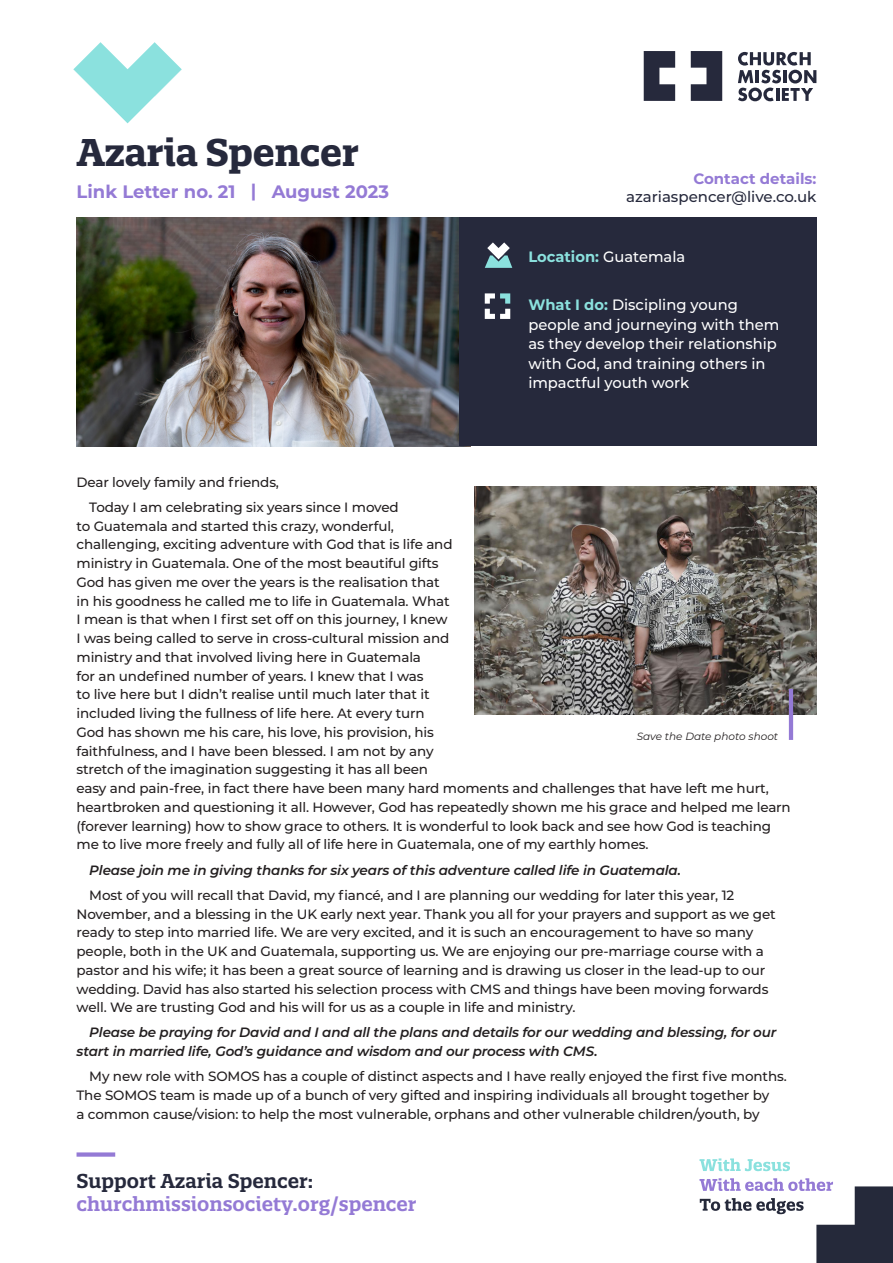
<style>
.page{position:relative;width:893px;height:1263px;background:#fff}
.page>*{position:absolute;margin:0;border:0;box-sizing:border-box;transform-origin:0 0}
.t1{font:700 37.5px "Quatro Slab";letter-spacing:-.01em;color:#26293c}
.t2{font:600 19.5px "Quatro Slab";color:#947ad5}
.t3{font:600 19.5px "Quatro Slab";color:#26293c}
.t4{font:700 18px "Montserrat";color:#947ad5}
.t5{font:500 15px/19.5px "Montserrat";color:#fff}
.t6{font:500 15px "Montserrat";color:#26293c}
.t7{font:700 15px "Montserrat";color:#8be1de}
.t8{font:700 15px "Montserrat";color:#947ad5}
.t9{font:500 13.5px/18.8px "Montserrat";letter-spacing:-.01em;color:#231f20}
.t10{font:italic 600 13.5px/18.8px "Montserrat";letter-spacing:-.01em;color:#231f20}
.t11{font:italic 10.5px "Montserrat";color:#231f20}
.s1{font-weight:500;color:#fff}
.s2{font-weight:700;color:#8be1de}
</style>
<div class="page">
<img style="left:475px;top:487px;width:341px;height:227px">
<hr style="left:789px;top:689px;width:4px;height:51px;background:#947ad5">
<img style="left:77px;top:218px;width:382px;height:228px">
<div style="left:459px;top:217px;width:357px;height:229px;background:#26293c"></div>
<svg style="left:73px;top:42px;width:109px;height:81px"></svg>
<svg style="left:691px;top:51px;width:31px;height:50px"></svg>
<svg style="left:644px;top:51px;width:31px;height:50px"></svg>
<svg style="left:738px;top:52px;width:78px;height:49px"></svg>
<svg style="left:485px;top:242px;width:27px;height:26px"></svg>
<svg style="left:485px;top:293px;width:25px;height:26px"></svg>
<div style="left:77px;top:1152px;width:38px;height:5px;background:#947ad5"></div>
<svg style="left:699px;top:1158px;width:91px;height:13px"></svg>
<svg style="left:699px;top:1178px;width:194px;height:85px"></svg>
<h1 class="t1" style="left:77px;top:129px;width:284px">Azaria Spencer</h1>
<h3 class="t4" style="left:77px;top:179px;width:314px">Link Letter no. 21 | August 2023</h3>
<p class="t8" style="left:693px;top:168px;width:125px">Contact details:</p>
<p class="t6" style="left:626px;top:186px;width:192px">azariaspencer@live.co.uk</p>
<p class="t7" style="left:528px;top:246px;width:158px">Location: <span class="s1">Guatemala</span></p>
<p class="t5" style="left:528px;top:294px;width:253px"><span class="s2">What I do:</span> Discipling young people and journeying with them as they develop their relationship with God, and training others in impactful youth work</p>
<p class="t9" style="left:89px;top:469px;width:311px;line-height:25px;text-indent:-13px">Dear lovely family and friends,<br>Today I am celebrating six years since I moved</p>
<p class="t9" style="left:77px;top:516px;width:716px">to Guatemala and started this crazy, wonderful,<br>challenging, exciting adventure with God that is life and<br>ministry in Guatemala. One of the most beautiful gifts<br>God has given me over the years is the realisation that<br>in his goodness he called me to life in Guatemala. What<br>I mean is that when I first set off on this journey, I knew<br>I was being called to serve in cross-cultural mission and<br>ministry and that involved living here in Guatemala<br>for an undefined number of years. I knew that I was<br>to live here but I didn’t realise until much later that it<br>included living the fullness of life here. At every turn<br>God has shown me his care, his love, his provision, his<br>faithfulness, and I have been blessed. I am not by any<br>stretch of the imagination suggesting it has all been<br>easy and pain-free, in fact there have been many hard moments and challenges that have left me hurt, heartbroken and questioning it all. However, God has repeatedly shown me his grace and helped me learn (forever learning) how to show grace to others. It is wonderful to look back and see how God is teaching me to live more freely and fully all of life here in Guatemala, one of my earthly homes.</p>
<p class="t10" style="left:89px;top:860px;width:593px">Please join me in giving thanks for six years of this adventure called life in Guatemala.</p>
<p class="t9" style="left:77px;top:885px;width:701px;text-indent:13px">Most of you will recall that David, my fiancé, and I are planning our wedding for later this year, 12<br>November, and a blessing in the UK early next year. Thank you all for your prayers and support as we get ready to step into married life. We are very excited, and it is such an encouragement to have so many people, both in the UK and Guatemala, supporting us. We are enjoying our pre-marriage course with a pastor and his wife; it has been a great source of learning and is drawing us closer in the lead-up to our wedding. David has also started his selection process with CMS and things have been moving forwards well. We are trusting God and his will for us as a couple in life and ministry.</p>
<p class="t10" style="left:77px;top:1022px;width:701px;text-indent:13px">Please be praying for David and I and all the plans and details for our wedding and blessing, for our start in married life, God’s guidance and wisdom and our process with CMS.</p>
<p class="t9" style="left:77px;top:1066px;width:712px;text-indent:13px">My new role with SOMOS has a couple of distinct aspects and I have really enjoyed the first five months.<br>The SOMOS team is made up of a bunch of very gifted and inspiring individuals all brought together by<br>a common cause/vision: to help the most vulnerable, orphans and other vulnerable children/youth, by</p>
<p class="t11" style="left:637px;top:729px;width:143px">Save the Date photo shoot</p>
<h2 class="t3" style="left:77px;top:1169px;width:238px">Support Azaria Spencer:</h2>
<h2 class="t2" style="left:77px;top:1191px;width:342px">churchmissionsociety.org/spencer</h2>
</div>
